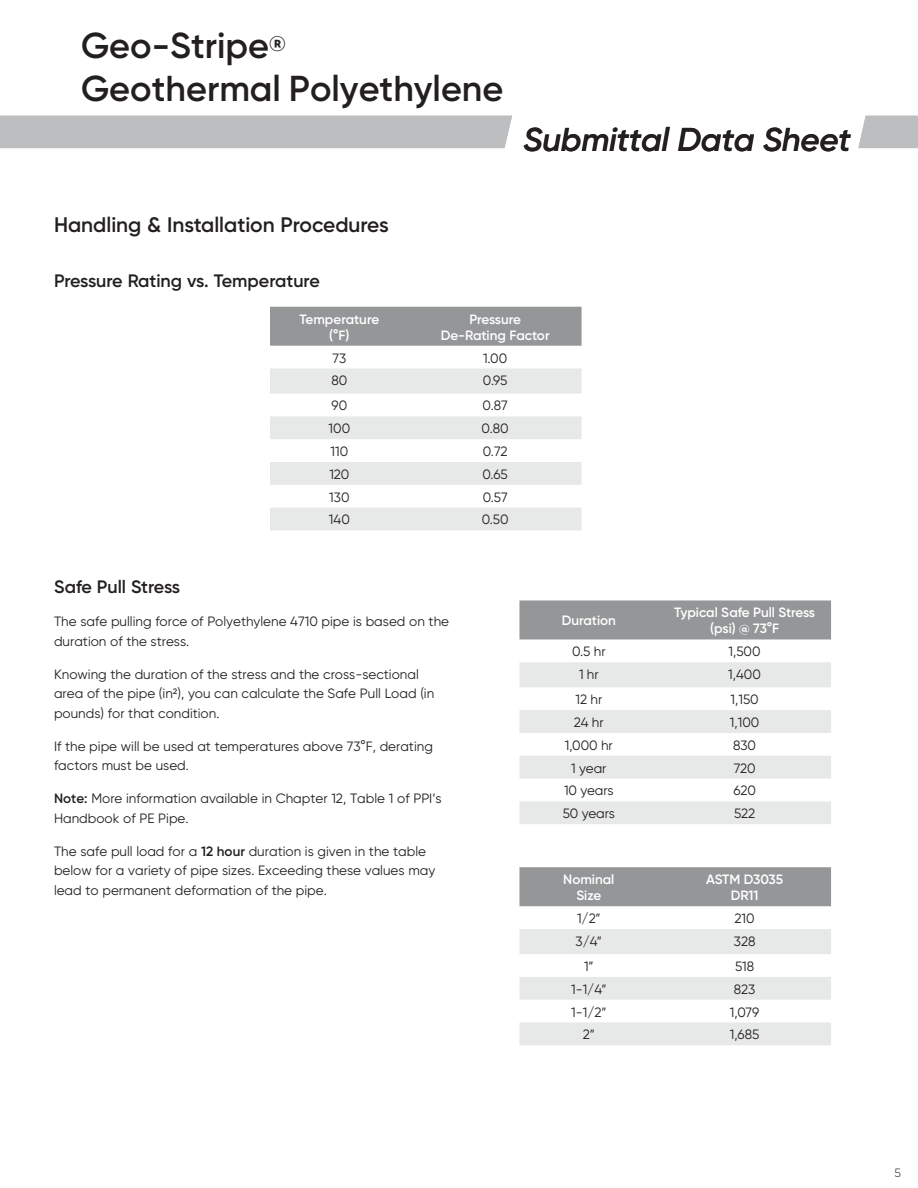
<style>
.page{position:relative;width:918px;height:1188px;background:#fff}
.page>*{position:absolute;margin:0;border:0;box-sizing:border-box;transform-origin:0 0}
.t1{font:600 36px/43.2px "Gilroy";color:#231f20}
.t2{font:italic 600 33px "Gilroy";letter-spacing:-.01em;color:#231f20}
.t3{font:600 21px "Gilroy";color:#231f20}
.t4{font:600 18px "Gilroy";letter-spacing:-.005em;color:#231f20}
.t5{font:13.5px/19.5px "Gilroy";color:#231f20}
.t6{font:600 13.5px/16.2px "Gilroy";color:#fff;text-align:center}
.t7{font:300 12px "Gilroy";color:#231f20}
.s1{font-weight:600}
</style>
<div class="page">
<div style="left:858px;top:116px;width:60px;height:32px;background:#bcbec0"></div>
<div style="left:0;top:116px;width:512px;height:32px;background:#bcbec0"></div>
<div style="left:270px;top:307px;width:312px;height:39px;background:#949698"></div>
<svg style="left:270px;top:369px;width:312px;height:161px;fill:#e7e8e8"></svg>
<div style="left:519px;top:600px;width:312px;height:39px;background:#949698"></div>
<svg style="left:519px;top:662px;width:312px;height:162px;fill:#e7e8e8"></svg>
<div style="left:519px;top:867px;width:312px;height:39px;background:#949698"></div>
<svg style="left:519px;top:929px;width:312px;height:116px"></svg>
<h1 class="t1" style="left:81px;top:23px;width:424px">Geo-Stripe<sup>®<br></sup>Geothermal Polyethylene</h1>
<h2 class="t2" style="left:523px;top:119px;width:329px">Submittal Data Sheet</h2>
<h3 class="t3" style="left:54px;top:212px;width:336px">Handling &amp; Installation Procedures</h3>
<h3 class="t4" style="left:54px;top:270px;width:267px">Pressure Rating vs. Temperature</h3>
<p class="t6" style="left:300px;top:311px;width:81px">Temperature (°F)</p>
<p class="t6" style="left:441px;top:311px;width:110px">Pressure<br>De-Rating Factor</p>
<p class="t5" style="left:332px;top:348px;width:15px">73</p>
<p class="t5" style="left:483px;top:348px;width:26px">1.00</p>
<p class="t5" style="left:331px;top:371px;width:17px">80</p>
<p class="t5" style="left:483px;top:371px;width:26px">0.95</p>
<p class="t5" style="left:332px;top:396px;width:17px">90</p>
<p class="t5" style="left:483px;top:396px;width:27px">0.87</p>
<p class="t5" style="left:329px;top:419px;width:23px">100</p>
<p class="t5" style="left:482px;top:419px;width:29px">0.80</p>
<p class="t5" style="left:331px;top:441px;width:19px">110</p>
<p class="t5" style="left:483px;top:441px;width:26px">0.72</p>
<p class="t5" style="left:329px;top:464px;width:22px">120</p>
<p class="t5" style="left:482px;top:464px;width:27px">0.65</p>
<p class="t5" style="left:329px;top:487px;width:22px">130</p>
<p class="t5" style="left:483px;top:487px;width:26px">0.57</p>
<p class="t5" style="left:329px;top:510px;width:22px">140</p>
<p class="t5" style="left:482px;top:510px;width:28px">0.50</p>
<h3 class="t4" style="left:54px;top:576px;width:128px">Safe Pull Stress</h3>
<p class="t5" style="left:54px;top:612px;width:397px">The safe pulling force of Polyethylene 4710 pipe is based on the duration of the stress.</p>
<p class="t5" style="left:54px;top:664px;width:382px">Knowing the duration of the stress and the cross-sectional area of the pipe (in2), you can calculate the Safe Pull Load (in pounds) for that condition.</p>
<p class="t5" style="left:54px;top:736px;width:380px">If the pipe will be used at temperatures above 73°F, derating factors must be used.</p>
<p class="t5" style="left:54px;top:789px;width:389px"><span class="s1">Note:</span> More information available in Chapter 12, Table 1 of PPI’s<br>Handbook of PE Pipe.</p>
<p class="t5" style="left:54px;top:841px;width:383px">The safe pull load for a <span class="s1">12 hour</span> duration is given in the table below for a variety of pipe sizes. Exceeding these values may lead to permanent deformation of the pipe.</p>
<p class="t6" style="left:562px;top:612px;width:56px">Duration</p>
<p class="t6" style="left:674px;top:604px;width:143px">Typical Safe Pull Stress (psi) @ 73°F</p>
<p class="t5" style="left:572px;top:642px;width:35px">0.5 hr</p>
<p class="t5" style="left:729px;top:642px;width:33px">1,500</p>
<p class="t5" style="left:579px;top:664px;width:21px">1 hr</p>
<p class="t5" style="left:728px;top:664px;width:34px">1,400</p>
<p class="t5" style="left:575px;top:690px;width:28px">12 hr</p>
<p class="t5" style="left:731px;top:690px;width:30px">1,150</p>
<p class="t5" style="left:574px;top:712px;width:31px">24 hr</p>
<p class="t5" style="left:730px;top:712px;width:31px">1,100</p>
<p class="t5" style="left:565px;top:735px;width:50px">1,000 hr</p>
<p class="t5" style="left:733px;top:735px;width:24px">830</p>
<p class="t5" style="left:571px;top:758px;width:37px">1 year</p>
<p class="t5" style="left:734px;top:758px;width:23px">720</p>
<p class="t5" style="left:564px;top:781px;width:51px">10 years</p>
<p class="t5" style="left:733px;top:781px;width:24px">620</p>
<p class="t5" style="left:563px;top:804px;width:54px">50 years</p>
<p class="t5" style="left:734px;top:804px;width:23px">522</p>
<p class="t6" style="left:563px;top:871px;width:53px">Nominal<br>Size</p>
<p class="t6" style="left:706px;top:871px;width:79px">ASTM D3035<br>DR11</p>
<p class="t5" style="left:577px;top:908px;width:25px">1/2”</p>
<p class="t5" style="left:735px;top:908px;width:22px">210</p>
<p class="t5" style="left:576px;top:931px;width:28px">3/4”</p>
<p class="t5" style="left:734px;top:931px;width:23px">328</p>
<p class="t5" style="left:584px;top:956px;width:11px">1”</p>
<p class="t5" style="left:735px;top:956px;width:21px">518</p>
<p class="t5" style="left:571px;top:979px;width:37px">1-1/4”</p>
<p class="t5" style="left:734px;top:979px;width:23px">823</p>
<p class="t5" style="left:571px;top:1002px;width:37px">1-1/2”</p>
<p class="t5" style="left:730px;top:1002px;width:31px">1,079</p>
<p class="t5" style="left:583px;top:1025px;width:13px">2”</p>
<p class="t5" style="left:730px;top:1025px;width:31px">1,685</p>
<p class="t7" style="left:895px;top:1165px;width:8px">5</p>
</div>
